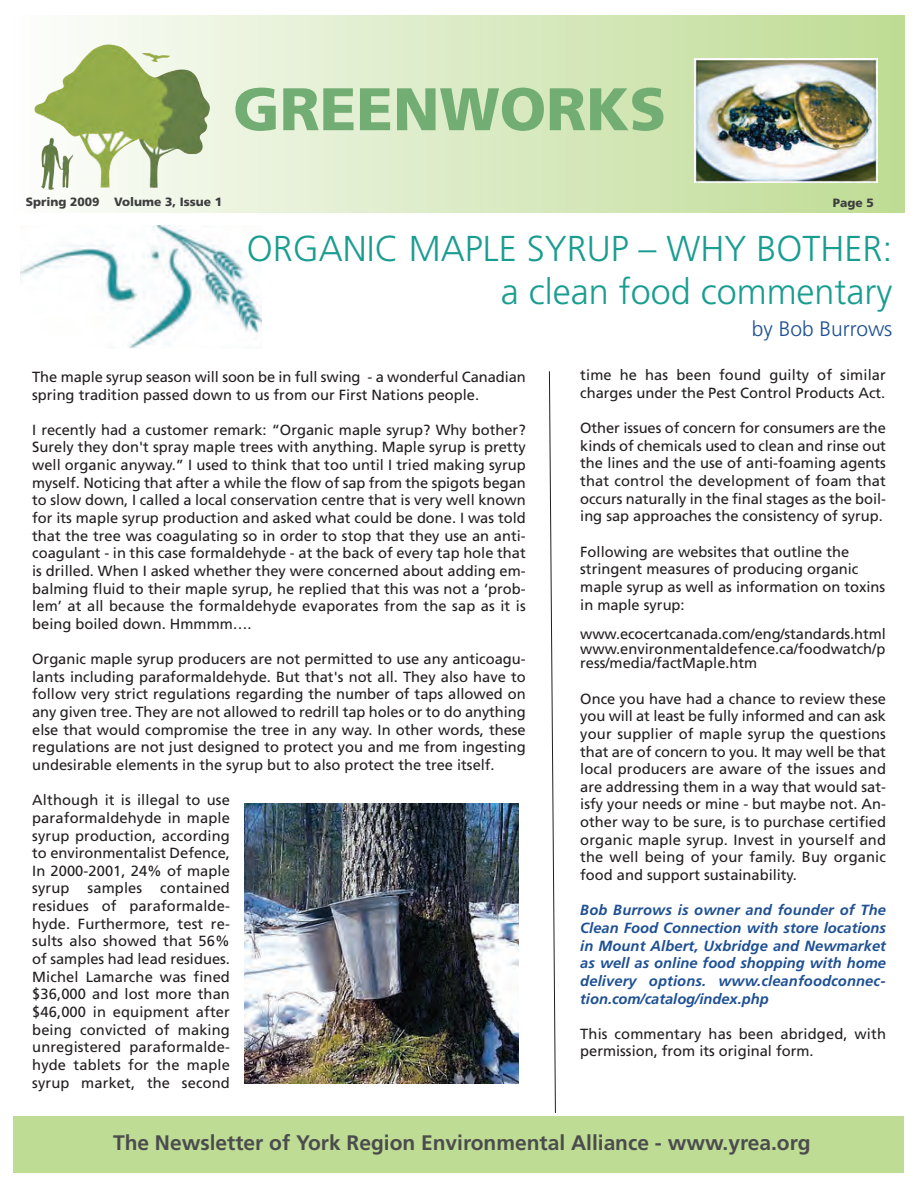
<style>
.page{position:relative;width:918px;height:1188px;background:#fff}
.page>*{position:absolute;margin:0;border:0;box-sizing:border-box;transform-origin:0 0}
.t1{font:900 60px "Frutiger";color:#72ad74}
.t2{font:300 36px/43.2px "Frutiger";color:#1a9d91;text-align:right}
.t3{font:700 21px "Frutiger";color:#4b4c4d}
.t4{font:300 21px "Frutiger";color:#1e5093}
.t5{font:14.7px/17.7px "Frutiger";color:#231f20;text-align:justify}
.t6{font:italic 700 14.7px/17.7px "Frutiger";letter-spacing:.01em;color:#1e5093;text-align:justify}
.t7{font:900 12px "Frutiger";color:#3e3e3f}
</style>
<div class="page">
<div style="left:14px;top:16px;width:890px;height:196px;background:linear-gradient(to right,#fbfdfa,#c0dc96)"></div>
<img style="left:34px;top:44px;width:176px;height:146px">
<img style="left:694px;top:59px;width:184px;height:123px">
<div style="left:14px;top:1116px;width:890px;height:57px;background:#bedc94"></div>
<svg style="left:549px;top:371px;width:7px;height:742px"></svg>
<img style="left:20px;top:225px;width:242px;height:124px">
<img style="left:245px;top:803px;width:274px;height:281px">
<h1 class="t1" style="left:233px;top:85px;width:435px">GREENWORKS</h1>
<p class="t7" style="left:26px;top:196px;width:198px">Spring 2009 Volume 3, Issue 1</p>
<p class="t7" style="left:833px;top:198px;width:42px">Page 5</p>
<h2 class="t2" style="left:247px;top:230px;width:647px">ORGANIC MAPLE SYRUP – WHY BOTHER: a clean food commentary</h2>
<h3 class="t4" style="left:752px;top:320px;width:142px">by Bob Burrows</h3>
<p class="t5" style="left:32px;top:369px;width:495px">The maple syrup season will soon be in full swing - a wonderful Canadian spring tradition passed down to us from our First Nations people.</p>
<p class="t5" style="left:32px;top:422px;width:495px">I recently had a customer remark: “Organic maple syrup? Why bother?<br>Surely they don't spray maple trees with anything. Maple syrup is pretty well organic anyway.” I used to think that too until I tried making syrup myself. Noticing that after a while the flow of sap from the spigots began to slow down, I called a local conservation centre that is very well known for its maple syrup production and asked what could be done. I was told that the tree was coagulating so in order to stop that they use an anti&shy;coagulant - in this case formaldehyde - at the back of every tap hole that is drilled. When I asked whether they were concerned about adding em&shy;balming fluid to their maple syrup, he replied that this was not a ‘prob&shy;lem’ at all because the formaldehyde evaporates from the sap as it is being boiled down. Hmmmm….</p>
<p class="t5" style="left:32px;top:651px;width:495px">Organic maple syrup producers are not permitted to use any anticoagu&shy;lants including paraformaldehyde. But that's not all. They also have to follow very strict regulations regarding the number of taps allowed on any given tree. They are not allowed to redrill tap holes or to do anything else that would compromise the tree in any way. In other words, these regulations are not just designed to protect you and me from ingesting undesirable elements in the syrup but to also protect the tree itself.</p>
<p class="t5" style="left:32px;top:792px;width:199px">Although it is illegal to use paraformaldehyde in maple syrup production, according to environmentalist Defence, In 2000-2001, 24% of maple syrup samples contained residues of paraformalde&shy;hyde. Furthermore, test re&shy;sults also showed that 56% of samples had lead residues.<br>Michel Lamarche was fined $36,000 and lost more than $46,000 in equipment after being convicted of making unregistered paraformalde&shy;hyde tablets for the maple syrup market, the second</p>
<p class="t5" style="left:580px;top:367px;width:307px">time he has been found guilty of similar charges under the Pest Control Products Act.</p>
<p class="t5" style="left:580px;top:420px;width:307px">Other issues of concern for consumers are the kinds of chemicals used to clean and rinse out the lines and the use of anti-foaming agents that control the development of foam that occurs naturally in the final stages as the boil&shy;ing sap approaches the consistency of syrup.</p>
<p class="t5" style="left:580px;top:544px;width:307px;text-align:left">Following are websites that outline the stringent measures of producing organic maple syrup as well as information on toxins in maple syrup:</p>
<p class="t5" style="left:580px;top:628px;width:307px;line-height:14.7px">www.ecocertcanada.com/eng/standards.html www.environmentaldefence.ca/foodwatch/p ress/media/factMaple.htm</p>
<p class="t5" style="left:580px;top:691px;width:307px">Once you have had a chance to review these you will at least be fully informed and can ask your supplier of maple syrup the questions that are of concern to you. It may well be that local producers are aware of the issues and are addressing them in a way that would sat&shy;isfy your needs or mine - but maybe not. An&shy;other way to be sure, is to purchase certified organic maple syrup. Invest in yourself and the well being of your family. Buy organic food and support sustainability.</p>
<p class="t6" style="left:580px;top:902px;width:307px">Bob Burrows is owner and founder of The Clean Food Connection with store locations in Mount Albert, Uxbridge and Newmarket as well as online food shopping with home delivery options. www.cleanfoodconnec&shy;tion.com/catalog/index.php</p>
<p class="t5" style="left:580px;top:1026px;width:307px">This commentary has been abridged, with permission, from its original form.</p>
<h3 class="t3" style="left:113px;top:1134px;width:699px">The Newsletter of York Region Environmental Alliance - www.yrea.org</h3>
</div>
